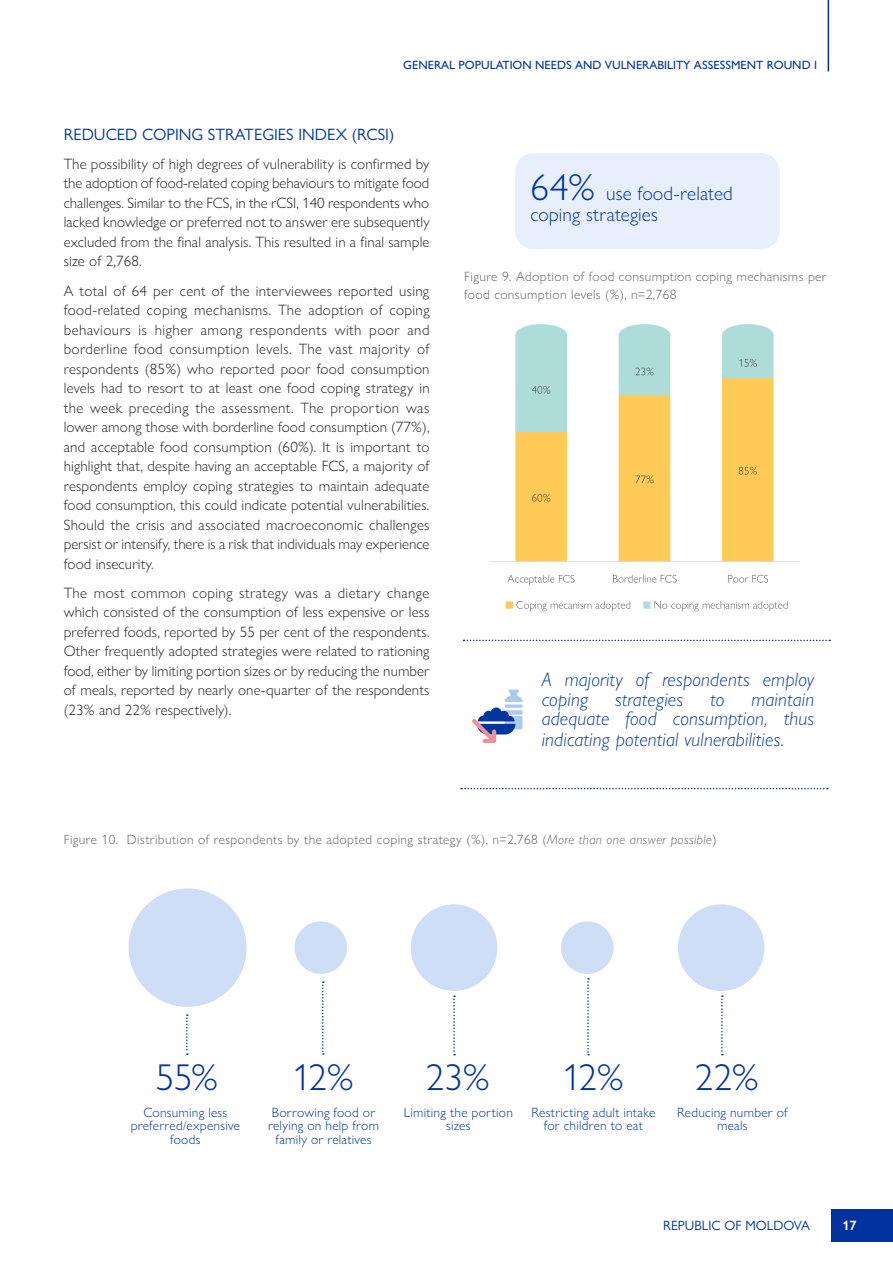
<style>
.page{position:relative;width:893px;height:1263px;background:#fff}
.page>*{position:absolute;margin:0;border:0;box-sizing:border-box;transform-origin:0 0}
.t1{font:300 37.5px "Gill Sans Nova";letter-spacing:-.02em;color:#0033a0}
.t2{font:italic 300 19.5px/20.2px "Gill Sans Nova";letter-spacing:.01em;color:#0036a0}
.t3{font:300 19.5px "Gill Sans Nova";letter-spacing:.005em;color:#0033a0}
.chapter__body_text{font:16.5px "Gill Sans Nova";color:#0036a0}
.chapter__body_text-2{font:300 15px/19.5px "Gill Sans Nova";letter-spacing:.01em;color:#231f20;text-align:justify}
.figure__title{font:300 13.5px/18px "Gill Sans Nova";letter-spacing:.03em;color:#636366}
.t4{font:300 13.5px/13.5px "Gill Sans Nova";letter-spacing:.02em;color:#0033a0;text-align:center}
.t5{font:13.5px "Gill Sans Nova";color:#0033a0}
.t6{font:600 13.5px "Gill Sans Nova";color:#fff}
.t7{font:500 12px "Gill Sans Nova";color:#0033a0}
.s1{font-size:37.5px}
.s2{font-style:italic}
</style>
<div class="page">
<div style="left:831px;top:1209px;width:62px;height:33px;background:#0033a0"></div>
<hr style="left:828px;top:0;width:1px;height:71px;background:#0033a0">
<div style="left:129px;top:889px;width:117px;height:117px;background:#cedef7;border-radius:50%"></div>
<div style="left:129px;top:888px;width:118px;height:119px;border:2px solid #cedef7;border-radius:50%"></div>
<div style="left:295px;top:922px;width:51px;height:51px;background:#cedef7;border-radius:50%"></div>
<div style="left:295px;top:921px;width:52px;height:53px;border:2px solid #cedef7;border-radius:50%"></div>
<div style="left:679px;top:905px;width:85px;height:85px;background:#cedef7;border-radius:50%"></div>
<div style="left:678px;top:904px;width:86px;height:87px;border:2px solid #cedef7;border-radius:50%"></div>
<div style="left:562px;top:922px;width:51px;height:51px;background:#cedef7;border-radius:50%"></div>
<div style="left:561px;top:921px;width:53px;height:53px;border:2px solid #cedef7;border-radius:50%"></div>
<div style="left:412px;top:905px;width:85px;height:85px;background:#cedef7;border-radius:50%"></div>
<div style="left:411px;top:904px;width:86px;height:87px;border:2px solid #cedef7;border-radius:50%"></div>
<div style="left:515px;top:153px;width:265px;height:96px;background:#e6effb;border-radius:18px"></div>
<img style="left:489px;top:324px;width:311px;height:288px">
<svg style="left:463px;top:640px;width:367px;height:1px"></svg>
<svg style="left:461px;top:788px;width:367px;height:1px"></svg>
<svg style="left:186px;top:1014px;width:2px;height:41px"></svg>
<svg style="left:322px;top:981px;width:2px;height:74px"></svg>
<svg style="left:587px;top:978px;width:2px;height:77px"></svg>
<svg style="left:453px;top:995px;width:2px;height:60px"></svg>
<svg style="left:721px;top:995px;width:2px;height:60px"></svg>
<svg style="left:472px;top:689px;width:50px;height:54px"></svg>
<p class="t7" style="left:403px;top:58px;width:415px">GENERAL POPULATION NEEDS AND VULNERABILITY ASSESSMENT ROUND I</p>
<p class="chapter__body_text" style="left:64px;top:124px;width:332px">REDUCED COPING STRATEGIES INDEX (RCSI)</p>
<p class="chapter__body_text-2" style="left:64px;top:154px;width:367px">The possibility of high degrees of vulnerability is confirmed by the adoption of food-related coping behaviours to mitigate food challenges. Similar to the FCS, in the rCSI, 140 respondents who lacked knowledge or preferred not to answer ere subsequently excluded from the final analysis. This resulted in a final sample size of 2,768.</p>
<p class="chapter__body_text-2" style="left:64px;top:281px;width:367px">A total of 64 per cent of the interviewees reported using food-related coping mechanisms. The adoption of coping behaviours is higher among respondents with poor and borderline food consumption levels. The vast majority of respondents (85%) who reported poor food consumption levels had to resort to at least one food coping strategy in the week preceding the assessment. The proportion was lower among those with borderline food consumption (77%), and acceptable food consumption (60%). It is important to highlight that, despite having an acceptable FCS, a majority of respondents employ coping strategies to maintain adequate food consumption, this could indicate potential vulnerabilities.<br>Should the crisis and associated macroeconomic challenges persist or intensify, there is a risk that individuals may experience food insecurity.</p>
<p class="chapter__body_text-2" style="left:64px;top:583px;width:367px">The most common coping strategy was a dietary change which consisted of the consumption of less expensive or less preferred foods, reported by 55 per cent of the respondents.<br>Other frequently adopted strategies were related to rationing food, either by limiting portion sizes or by reducing the number of meals, reported by nearly one-quarter of the respondents (23% and 22% respectively).</p>
<p class="t3" style="left:530px;top:181px;width:204px"><span class="s1">64%</span> use food-related</p>
<p class="t3" style="left:530px;top:202px;width:129px">coping strategies</p>
<p class="figure__title" style="left:464px;top:267px;width:364px">Figure 9. Adoption of food consumption coping mechanisms per food consumption levels (%), n=2,768</p>
<p class="t2" style="left:542px;top:670px;width:274px;line-height:19.5px">A majority of respondents employ coping</p>
<p class="t2" style="left:542px;top:689px;width:274px;text-align:justify;text-indent:210px">maintain adequate food consumption, thus indicating potential vulnerabilities.</p>
<p class="t2" style="left:615px;top:689px;width:70px">strategies</p>
<p class="t2" style="left:710px;top:689px;width:16px">to</p>
<p class="figure__title" style="left:64px;top:830px;width:654px">Figure 10. Distribution of respondents by the adopted coping strategy (%), n=2,768 (<span class="s2">More than one answer possible</span>)</p>
<p class="t1" style="left:156px;top:1054px;width:64px">55%</p>
<p class="t1" style="left:292px;top:1054px;width:63px">12%</p>
<p class="t1" style="left:425px;top:1054px;width:66px">23%</p>
<p class="t1" style="left:562px;top:1054px;width:63px">12%</p>
<p class="t1" style="left:694px;top:1054px;width:66px">22%</p>
<p class="t4" style="left:268px;top:1105px;width:112px">Borrowing food or relying on help from family or relatives</p>
<p class="t4" style="left:404px;top:1105px;width:111px">Limiting the portion sizes</p>
<p class="t4" style="left:531px;top:1105px;width:125px">Restricting adult intake for children to eat</p>
<p class="t4" style="left:677px;top:1105px;width:112px">Reducing number of meals</p>
<p class="t4" style="left:131px;top:1105px;width:111px">Consuming less preferred/expensive foods</p>
<p class="t5" style="left:663px;top:1217px;width:148px">REPUBLIC OF MOLDOVA</p>
<p class="t6" style="left:842px;top:1217px;width:16px">17</p>
</div>
